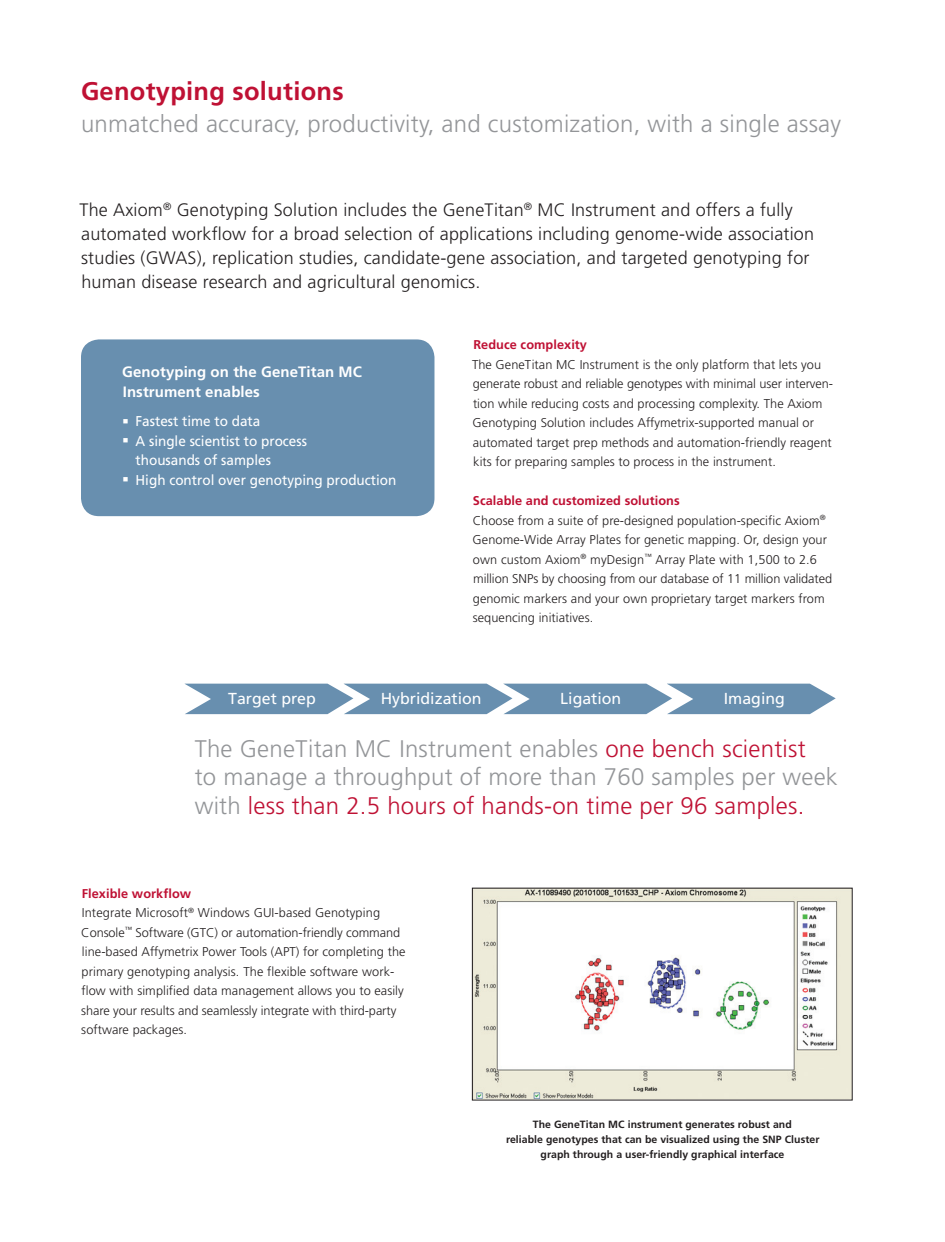
<style>
.page{position:relative;width:945px;height:1242px;background:#fff}
.page>*{position:absolute;margin:0;border:0;box-sizing:border-box;transform-origin:0 0}
.t1{font:700 25.5px "Frutiger LT Std";letter-spacing:.01em;color:#bf1134}
.t2{font:300 24px/28.5px "Frutiger LT Std";letter-spacing:.01em;color:#939598}
.t3{font:300 18px/24px "Frutiger LT Std";letter-spacing:.01em;color:#231f20}
.t4{font:15.9px "Frutiger LT Std";color:#fff}
.t5{font:700 15px/19.5px "Frutiger LT Std";letter-spacing:.005em;color:#fff}
.t6{font:14.25px/19.5px "Frutiger LT Std";color:#fff;scale:.95 1}
.t7{font:300 12.75px/19.5px "Frutiger LT Std";letter-spacing:.005em;color:#231f20}
.t8{font:700 12.75px "Frutiger LT Std";letter-spacing:.005em;color:#bf1134}
.t9{font:700 10.5px/15px "Frutiger LT Std";letter-spacing:.005em;color:#231f20;text-align:center}
.s1{font-weight:700;color:#bf1134}
.s2{color:#bf1134}
</style>
<div class="page">
<div style="left:81px;top:339px;width:353px;height:177px;background:#688faf;border-radius:18px"></div>
<img style="left:474px;top:890px;width:376px;height:208px">
<svg style="left:185px;top:684px;width:651px;height:30px;background:#7a9cb8"></svg>
<h1 class="t1" style="left:81px;top:76px;width:264px">Genotyping solutions</h1>
<h2 class="t2" style="left:81px;top:109px;width:762px">unmatched accuracy, productivity, and customization, with a single assay</h2>
<p class="t3" style="left:79px;top:198px;width:736px">The Axiom<sup>®</sup> Genotyping Solution includes the GeneTitan<sup>®</sup> MC Instrument and offers a fully automated workflow for a broad selection of applications including genome-wide association studies (GWAS), replication studies, candidate-gene association, and targeted genotyping for human disease research and agricultural genomics.</p>
<p class="t5" style="left:122px;top:362px;width:241px">Genotyping on the GeneTitan MC<br>Instrument enables</p>
<p class="t6" style="left:136px;top:411px;width:276px">Fastest time to data<br>A single scientist to process<br>thousands of samples<br>High control over genotyping production</p>
<p class="t8" style="left:473px;top:337px;width:115px">Reduce complexity</p>
<p class="t7" style="left:472px;top:355px;width:363px">The GeneTitan MC Instrument is the only platform that lets you generate robust and reliable genotypes with minimal user interven&shy;tion while reducing costs and processing complexity. The Axiom Genotyping Solution includes Affymetrix-supported manual or automated target prep methods and automation-friendly reagent kits for preparing samples to process in the instrument.</p>
<p class="t7" style="left:473px;top:491px;width:361px"><span class="s1">Scalable and customized solutions<br></span>Choose from a suite of pre-designed population-specific Axiom<sup>® </sup>Genome-Wide Array Plates for genetic mapping. Or, design your own custom Axiom<sup>®</sup> myDesign<sup>™</sup> Array Plate with 1,500 to 2.6 million SNPs by choosing from our database of 11 million validated genomic markers and your own proprietary target markers from sequencing initiatives.</p>
<p class="t4" style="left:228px;top:689px;width:89px">Target prep</p>
<p class="t4" style="left:381px;top:689px;width:102px">Hybridization</p>
<p class="t4" style="left:560px;top:689px;width:63px">Ligation</p>
<p class="t4" style="left:724px;top:689px;width:63px">Imaging</p>
<h2 class="t2" style="left:195px;top:735px;width:645px">The GeneTitan MC Instrument enables <span class="s2">one bench scientist<br></span>to manage a throughput of more than 760 samples per week with <span class="s2">less than 2.5 hours of hands-on time per 96 samples.</span></h2>
<p class="t7" style="left:81px;top:884px;width:326px"><span class="s1">Flexible workflow<br></span>Integrate Microsoft<sup>®</sup> Windows GUI-based Genotyping Console<sup>™</sup> Software (GTC) or automation-friendly command line-based Affymetrix Power Tools (APT) for completing the primary genotyping analysis. The flexible software work&shy;flow with simplified data management allows you to easily share your results and seamlessly integrate with third-party software packages.</p>
<p class="t9" style="left:506px;top:1117px;width:315px">The GeneTitan MC instrument generates robust and<br>reliable genotypes that can be visualized using the SNP Cluster graph through a user-friendly graphical interface</p>
</div>
